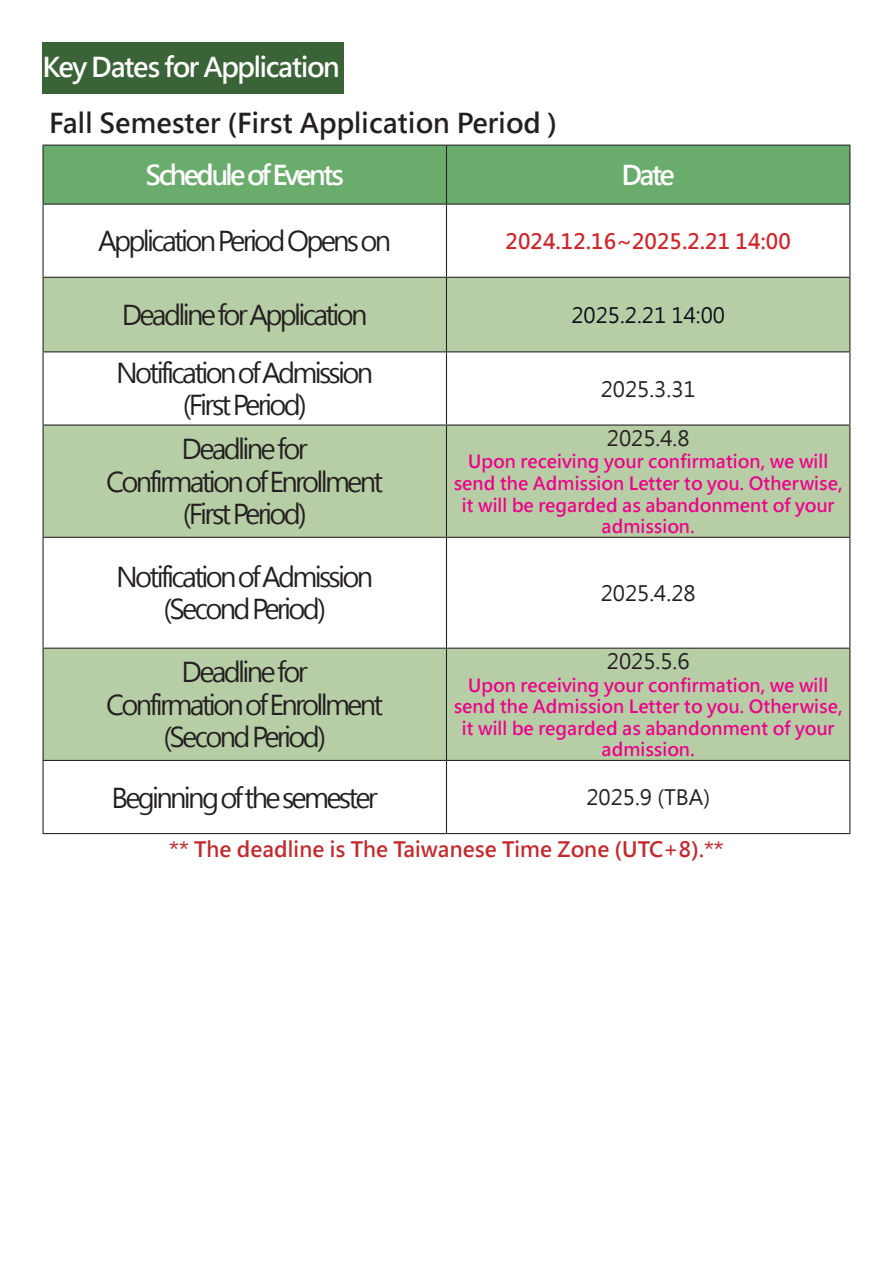
<style>
.page{position:relative;width:893px;height:1263px;background:#fff}
.page>*{position:absolute;margin:0;border:0;box-sizing:border-box;transform-origin:0 0}
.表格內文字樣{font:27px/32.4px "Microsoft Jheng Hei";letter-spacing:-.1em;color:#231f20;text-align:center}
.表格{font:700 27px "Microsoft Jheng Hei";color:#231f20}
.表格內文字樣-2{font:700 27px "Microsoft Jheng Hei";letter-spacing:-.06em;color:#fff}
.表格內文字樣-3{font:700 27px "Microsoft Jheng Hei";letter-spacing:-.1em;color:#fff}
.表格內文字樣-4{font:21px "Microsoft Jheng Hei";color:#231f20}
.表格-2{font:700 21px "Microsoft Jheng Hei";color:#c3292d}
.表格內文字樣-5{font:700 21px "Microsoft Jheng Hei";color:#d1232a}
.表格內文字樣-6{font:21px "Microsoft Jheng Hei";color:#070f19}
.表格內文字樣-7{font:700 18px/21.6px "Microsoft Jheng Hei";color:#ed028c;text-align:center}
</style>
<div class="page">
<div style="left:44px;top:146px;width:805px;height:58px;background:#69ac6c"></div>
<svg style="left:44px;top:278px;width:805px;height:482px;fill:#b6cda5"></svg>
<svg style="left:44px;top:538px;width:805px;height:110px"></svg>
<hr style="left:43px;top:145px;width:403px;height:1px;background:#231f20">
<hr style="left:43px;top:146px;width:1px;height:58px;background:#231f20">
<hr style="left:446px;top:145px;width:404px;height:1px;background:#231f20">
<hr style="left:446px;top:146px;width:1px;height:58px;background:#231f20">
<hr style="left:849px;top:146px;width:1px;height:58px;background:#231f20">
<hr style="left:43px;top:204px;width:403px;height:1px;background:#231f20">
<hr style="left:43px;top:205px;width:1px;height:72px;background:#231f20">
<hr style="left:446px;top:204px;width:404px;height:1px;background:#231f20">
<hr style="left:446px;top:205px;width:1px;height:72px;background:#231f20">
<hr style="left:849px;top:205px;width:1px;height:72px;background:#231f20">
<hr style="left:43px;top:277px;width:403px;height:1px;background:#231f20">
<hr style="left:43px;top:278px;width:1px;height:73px;background:#231f20">
<hr style="left:446px;top:277px;width:404px;height:1px;background:#231f20">
<hr style="left:446px;top:278px;width:1px;height:73px;background:#231f20">
<hr style="left:849px;top:278px;width:1px;height:73px;background:#231f20">
<hr style="left:43px;top:351px;width:403px;height:1px;background:#231f20">
<hr style="left:43px;top:352px;width:1px;height:72px;background:#231f20">
<hr style="left:446px;top:351px;width:404px;height:1px;background:#231f20">
<hr style="left:446px;top:352px;width:1px;height:72px;background:#231f20">
<hr style="left:849px;top:352px;width:1px;height:72px;background:#231f20">
<hr style="left:43px;top:424px;width:403px;height:2px;background:#231f20">
<hr style="left:43px;top:426px;width:1px;height:111px;background:#231f20">
<hr style="left:446px;top:424px;width:404px;height:2px;background:#231f20">
<hr style="left:446px;top:426px;width:1px;height:111px;background:#231f20">
<hr style="left:849px;top:426px;width:1px;height:111px;background:#231f20">
<hr style="left:43px;top:537px;width:403px;height:1px;background:#231f20">
<hr style="left:43px;top:538px;width:1px;height:110px;background:#231f20">
<hr style="left:446px;top:537px;width:404px;height:1px;background:#231f20">
<hr style="left:446px;top:538px;width:1px;height:110px;background:#231f20">
<hr style="left:849px;top:538px;width:1px;height:110px;background:#231f20">
<hr style="left:43px;top:648px;width:403px;height:1px;background:#231f20">
<hr style="left:43px;top:649px;width:1px;height:111px;background:#231f20">
<hr style="left:446px;top:648px;width:404px;height:1px;background:#231f20">
<hr style="left:446px;top:649px;width:1px;height:111px;background:#231f20">
<hr style="left:849px;top:649px;width:1px;height:111px;background:#231f20">
<hr style="left:43px;top:760px;width:403px;height:1px;background:#231f20">
<hr style="left:43px;top:761px;width:1px;height:72px;background:#231f20">
<hr style="left:446px;top:760px;width:404px;height:1px;background:#231f20">
<hr style="left:446px;top:761px;width:1px;height:72px;background:#231f20">
<hr style="left:849px;top:761px;width:1px;height:72px;background:#231f20">
<hr style="left:43px;top:833px;width:403px;height:1px;background:#231f20">
<hr style="left:446px;top:833px;width:404px;height:1px;background:#231f20">
<div style="left:43px;top:43px;width:301px;height:51px;background:#3a6437"></div>
<p class="表格內文字樣-2" style="left:43px;top:50px;width:299px">Key Dates for Application</p>
<p class="表格" style="left:49px;top:106px;width:509px">Fall Semester (First Application Period )</p>
<p class="表格內文字樣-3" style="left:146px;top:158px;width:200px">Schedule of Events</p>
<p class="表格內文字樣-2" style="left:621px;top:158px;width:55px">Date</p>
<p class="表格內文字樣" style="left:98px;top:225px;width:295px">Application Period Opens on</p>
<p class="表格內文字樣-5" style="left:505px;top:228px;width:287px">2024.12.16~2025.2.21 14:00</p>
<p class="表格內文字樣" style="left:122px;top:299px;width:247px">Deadline for Application</p>
<p class="表格內文字樣-6" style="left:571px;top:302px;width:155px">2025.2.21 14:00</p>
<p class="表格內文字樣" style="left:116px;top:357px;width:259px">Notification of Admission (First Period)</p>
<p class="表格內文字樣-4" style="left:601px;top:376px;width:96px">2025.3.31</p>
<p class="表格內文字樣" style="left:182px;top:433px;width:128px">Deadline for</p>
<p class="表格內文字樣" style="left:106px;top:466px;width:279px">Confirmation of Enrollment (First Period)</p>
<p class="表格內文字樣" style="left:116px;top:561px;width:259px">Notification of Admission (Second Period)</p>
<p class="表格內文字樣" style="left:182px;top:656px;width:128px">Deadline for</p>
<p class="表格內文字樣" style="left:106px;top:689px;width:279px">Confirmation of Enrollment (Second Period)</p>
<p class="表格內文字樣-4" style="left:607px;top:425px;width:84px">2025.4.8</p>
<p class="表格內文字樣-7" style="left:454px;top:451px;width:390px">Upon receiving your confirmation, we will send the Admission Letter to you. Otherwise, it will be regarded as abandonment of your</p>
<p class="表格內文字樣-7" style="left:602px;top:516px;width:95px">admission.</p>
<p class="表格內文字樣-4" style="left:601px;top:580px;width:96px">2025.4.28</p>
<p class="表格內文字樣-4" style="left:607px;top:648px;width:84px">2025.5.6</p>
<p class="表格內文字樣-7" style="left:454px;top:674px;width:390px">Upon receiving your confirmation, we will send the Admission Letter to you. Otherwise, it will be regarded as abandonment of your</p>
<p class="表格內文字樣-7" style="left:602px;top:739px;width:95px">admission.</p>
<p class="表格內文字樣" style="left:111px;top:781px;width:268px">Beginning of the semester</p>
<p class="表格內文字樣-4" style="left:586px;top:784px;width:125px">2025.9 (TBA)</p>
<p class="表格-2" style="left:169px;top:836px;width:556px">** The deadline is The Taiwanese Time Zone (UTC+8).**</p>
</div>
